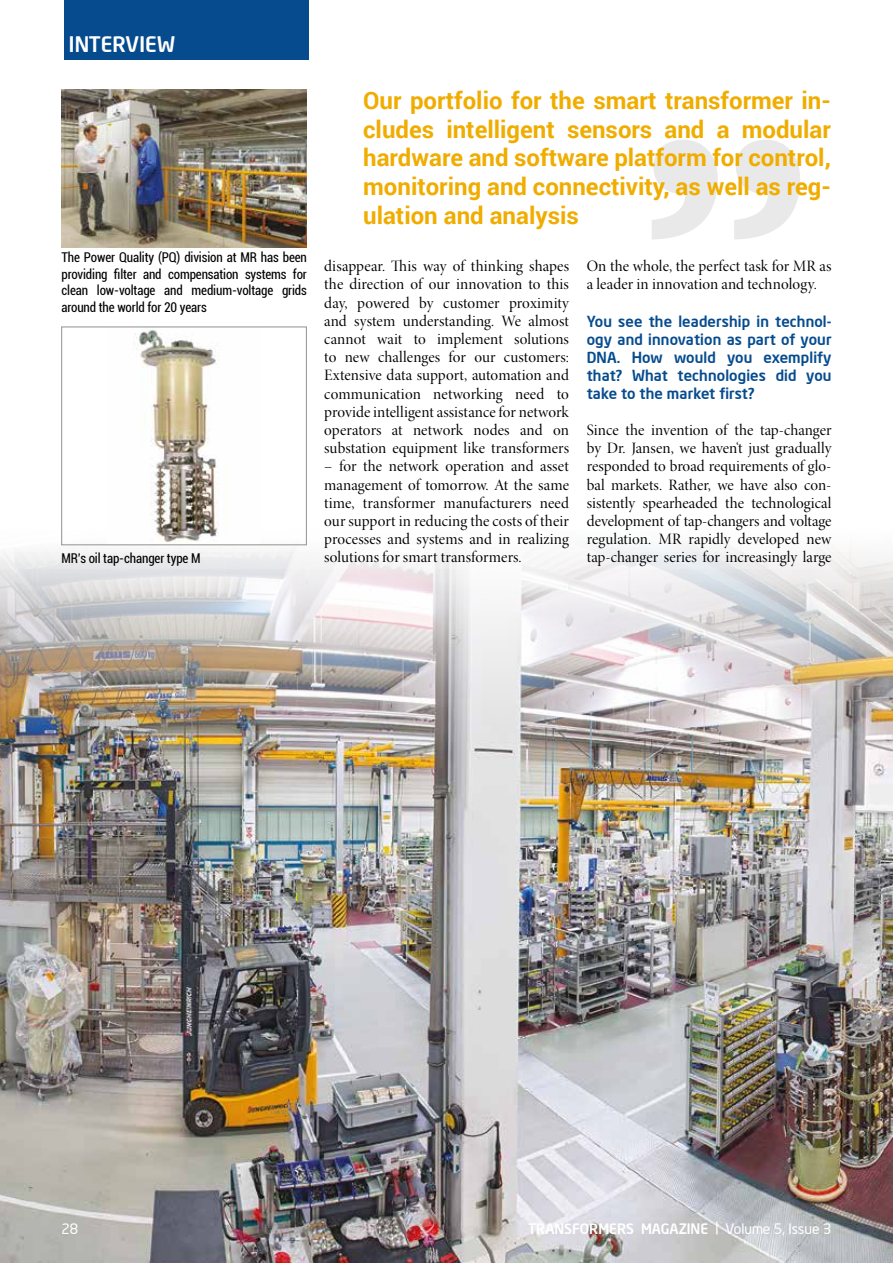
<style>
.page{position:relative;width:893px;height:1263px;background:#fff}
.page>*{position:absolute;margin:0;border:0;box-sizing:border-box;transform-origin:0 0}
.t1{font:700 24px/28.8px "Roboto";color:#f0ad00;text-align:justify}
.t2{font:500 21px "Neo Sans Intel";letter-spacing:.01em;color:#fff}
.t3{font:15.9px/18.1px "Minion Pro Disp";letter-spacing:.005em;color:#000;text-align:justify}
.t4{font:500 15px/18px "Neo Sans Intel";letter-spacing:.01em;color:#054b8e;text-align:justify}
.t5{font:500 14.25px "Neo Sans Intel";color:#fff}
.t6{font:14.25px "Neo Sans Intel";color:#fff}
.t7{font:condensed 13.5px/16.5px "Roboto";letter-spacing:-.01em;color:#000;text-align:justify;scale:.96 1}
.s1{font-weight:400}
</style>
<div class="page">
<img style="left:0;top:544px;width:893px;height:719px">
<img style="left:134px;top:330px;width:85px;height:212px">
<div style="left:61px;top:326px;width:246px;height:219px;border:1px solid #9d9d9c"></div>
<img style="left:62px;top:89px;width:244px;height:158px">
<svg style="left:652px;top:140px;width:148px;height:99px"></svg>
<div style="left:64px;top:0;width:244px;height:60px;background:#054b8e"></div>
<h2 class="t2" style="left:69px;top:31px;width:108px">INTERVIEW</h2>
<p class="t7" style="left:61px;top:249px;width:257px">The Power Quality (PQ) division at MR has been providing filter and compensation systems for clean low-voltage and medium-voltage grids around the world for 20 years</p>
<p class="t7" style="left:61px;top:549px;width:146px">MR’s oil tap-changer type M</p>
<h1 class="t1" style="left:363px;top:85px;width:469px">Our portfolio for the smart transformer in&shy;cludes intelligent sensors and a modular hardware and software platform for control, monitoring and connectivity, as well as reg&shy;ulation and analysis</h1>
<p class="t3" style="left:324px;top:258px;width:246px">disappear. This way of thinking shapes the direction of our innovation to this day, powered by customer proximity and system understanding. We almost cannot wait to implement solutions to new challenges for our customers:<br>Extensive data support, automation and communication networking need to provide intelligent assistance for network operators at network nodes and on substation equipment like transformers</p>
<p class="t3" style="left:324px;top:458px;width:246px">– for the network operation and asset management of tomorrow. At the same time, transformer manufacturers need our support in reducing the costs of their processes and systems and in realizing solutions for smart transformers.</p>
<p class="t3" style="left:587px;top:257px;width:246px">On the whole, the perfect task for MR as a leader in innovation and technology.</p>
<p class="t4" style="left:587px;top:313px;width:246px">You see the leadership in technol&shy;ogy and innovation as part of your DNA. How would you exemplify that? What technologies did you take to the market first?</p>
<p class="t3" style="left:587px;top:421px;width:246px">Since the invention of the tap-changer by Dr. Jansen, we haven‘t just gradually responded to broad requirements of glo&shy;bal markets. Rather, we have also con&shy;sistently spearheaded the technological development of tap-changers and voltage regulation. MR rapidly developed new tap-changer series for increasingly large</p>
<p class="t6" style="left:61px;top:1220px;width:18px">28</p>
<p class="t5" style="left:528px;top:1220px;width:305px">TRANSFORMERS MAGAZINE <span class="s1">| Volume 5, Issue 3</span></p>
</div>
